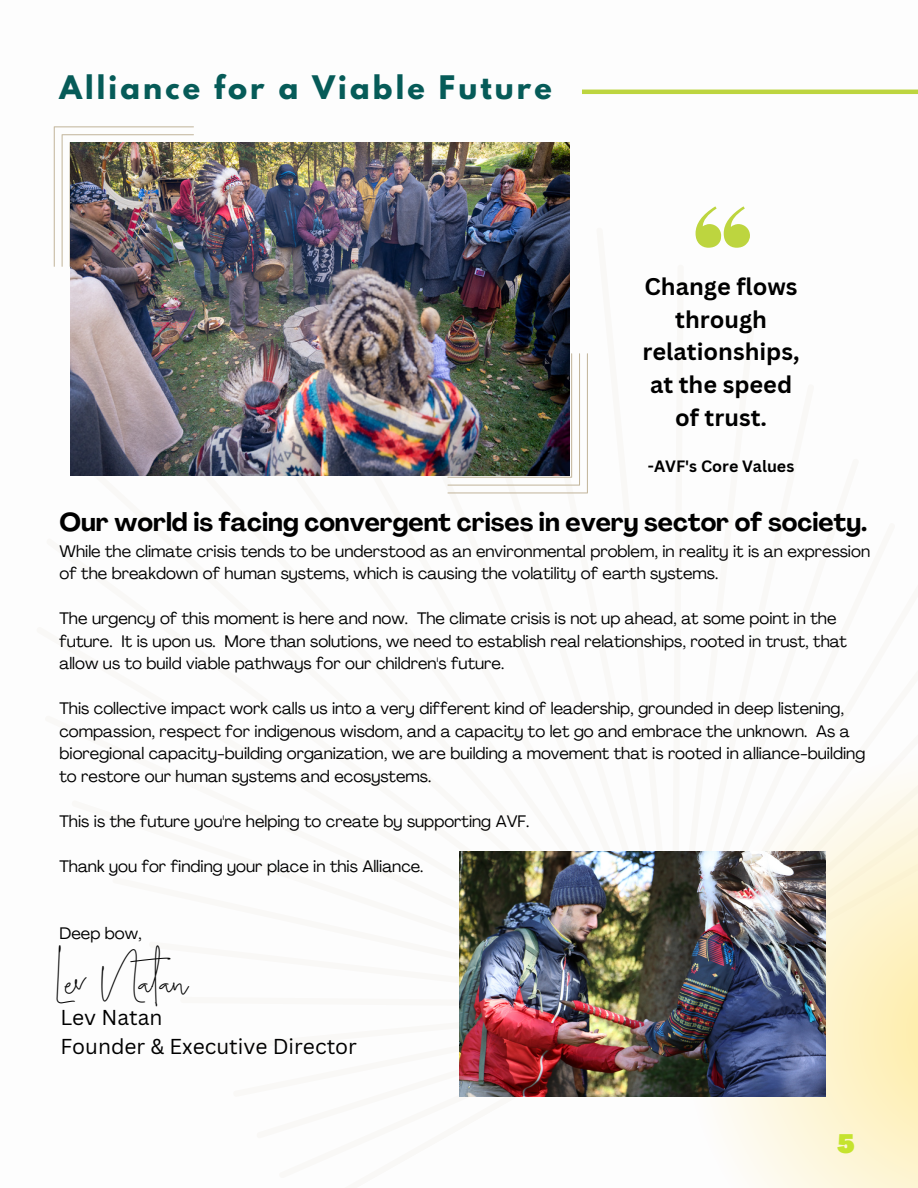
<style>
.page{position:relative;width:918px;height:1188px;background:#fff}
.page>*{position:absolute;margin:0;border:0;box-sizing:border-box;transform-origin:0 0}
.t1{font:38.4px "Brilliant Signature 3 regular";color:#000}
.t2{font:700 28.8px "League Spartan";letter-spacing:.11em;color:#065b58}
.t3{font:900 condensed 26.1px "Agrandir";color:#c5e32e}
.t4{font:700 25.5px "Agrandir";color:#000}
.t5{font:700 23.55px/32.7px "Canva Sans";color:#000;text-align:center}
.t6{font:21px/29.2px "Canva Sans";color:#000}
.t7{font:16.5px/22.5px "Agrandir";color:#000}
.t8{font:700 16.05px "Canva Sans";color:#000}
</style>
<div class="page">
<hr style="left:582px;top:90px;width:336px;height:4px;background:#bdd53f">
<svg style="left:716px;top:762px;width:202px;height:426px"></svg>
<img style="left:459px;top:851px;width:367px;height:246px">
<svg style="left:696px;top:206px;width:54px;height:42px"></svg>
<svg style="left:54px;top:126px;width:140px;height:141px"></svg>
<svg style="left:447px;top:353px;width:141px;height:140px"></svg>
<img style="left:70px;top:143px;width:500px;height:333px">
<p class="t2" style="left:60px;top:73px;width:494px">Alliance for a Viable Future</p>
<p class="t5" style="left:643px;top:270px;width:159px">Change flows through relationships, at the speed of trust.</p>
<p class="t8" style="left:648px;top:455px;width:148px">-AVF's Core Values</p>
<p class="t4" style="left:60px;top:512px;width:809px">Our world is facing convergent crises in every sector of society.</p>
<p class="t7" style="left:60px;top:541px;width:812px">While the climate crisis tends to be understood as an environmental problem, in reality it is an expression of the breakdown of human systems, which is causing the volatility of earth systems.</p>
<p class="t7" style="left:60px;top:609px;width:789px">The urgency of this moment is here and now. The climate crisis is not up ahead, at some point in the future. It is upon us. More than solutions, we need to establish real relationships, rooted in trust, that allow us to build viable pathways for our children's future.</p>
<p class="t7" style="left:60px;top:699px;width:807px">This collective impact work calls us into a very different kind of leadership, grounded in deep listening, compassion, respect for indigenous wisdom, and a capacity to let go and embrace the unknown. As a bioregional capacity-building organization, we are building a movement that is rooted in alliance-building to restore our human systems and ecosystems.</p>
<h3 class="t7" style="left:60px;top:811px;width:471px">This is the future you're helping to create by supporting AVF.</h3>
<h5 class="t7" style="left:60px;top:856px;width:365px">Thank you for finding your place in this Alliance.</h5>
<p class="t7" style="left:60px;top:924px;width:84px">Deep bow,</p>
<p class="t1" style="left:54px;top:963px;width:140px">Lev Natan</p>
<p class="t6" style="left:60px;top:1002px;width:298px">Lev Natan<br>Founder &amp; Executive Director</p>
<p class="t3" style="left:837px;top:1134px;width:19px">5</p>
</div>
